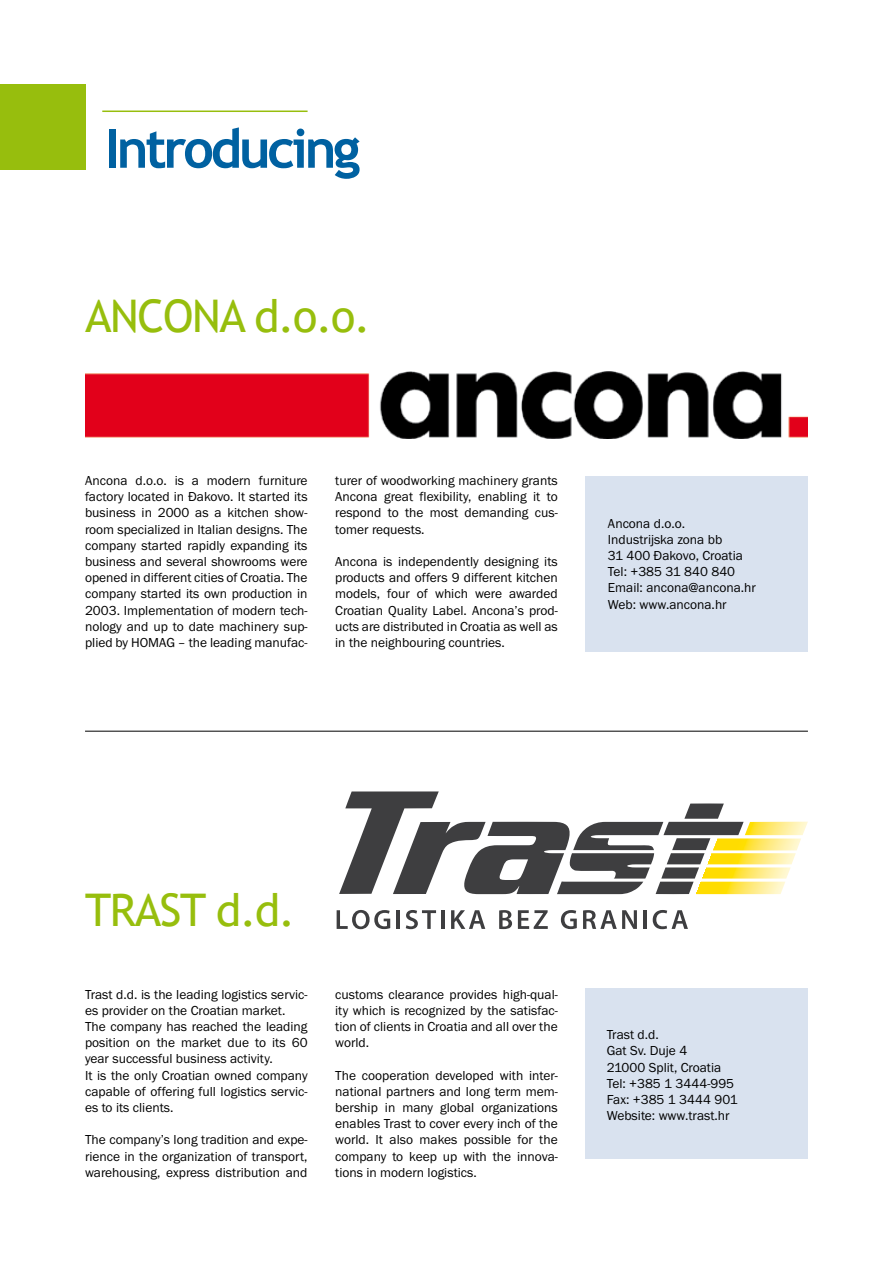
<style>
.page{position:relative;width:893px;height:1263px;background:#fff}
.page>*{position:absolute;margin:0;border:0;box-sizing:border-box;transform-origin:0 0}
.t1{font:700 54px "Trebuchet MS";letter-spacing:-.06em;color:#0061a1}
.t2{font:45px "Trebuchet MS";letter-spacing:-.03em;color:#97be0d}
.t3{font:13.5px/16.2px "Franklin Got Itc TEE";color:#000;text-align:justify}
</style>
<div class="page">
<div style="left:0;top:85px;width:85px;height:85px;background:#97be0d"></div>
<hr style="left:102px;top:111px;width:206px;height:1px;background:#97be0d">
<svg style="left:339px;top:791px;width:469px;height:103px"></svg>
<svg style="left:337px;top:910px;width:53px;height:19px"></svg>
<hr style="left:396px;top:910px;width:4px;height:19px;background:#3e3e40">
<svg style="left:406px;top:910px;width:30px;height:19px"></svg>
<hr style="left:441px;top:910px;width:3px;height:19px;background:#3e3e40">
<svg style="left:451px;top:910px;width:34px;height:19px"></svg>
<svg style="left:499px;top:910px;width:13px;height:19px"></svg>
<svg style="left:518px;top:910px;width:30px;height:19px"></svg>
<svg style="left:561px;top:910px;width:16px;height:19px"></svg>
<svg style="left:583px;top:910px;width:54px;height:19px"></svg>
<hr style="left:644px;top:910px;width:3px;height:19px;background:#3e3e40">
<svg style="left:653px;top:910px;width:35px;height:19px"></svg>
<img style="left:85px;top:371px;width:723px;height:67px">
<div style="left:585px;top:477px;width:223px;height:175px;background:#d9e2ef"></div>
<div style="left:585px;top:988px;width:223px;height:170px;background:#d9e2ef"></div>
<hr style="left:85px;top:731px;width:723px;height:1px;background:#000">
<h1 class="t1" style="left:105px;top:115px;width:257px">Introducing</h1>
<h2 class="t2" style="left:85px;top:289px;width:287px">ANCONA d.o.o.</h2>
<p class="t3" style="left:85px;top:473px;width:224px">Ancona d.o.o. is a modern furniture factory located in Đakovo. It started its business in 2000 as a kitchen show&shy;room specialized in Italian designs. The company started rapidly expanding its business and several showrooms were opened in different cities of Croatia. The company started its own production in 2003. Implementation of modern tech&shy;nology and up to date machinery sup&shy;plied by HOMAG – the leading manufac-</p>
<p class="t3" style="left:335px;top:473px;width:224px">turer of woodworking machinery grants Ancona great flexibility, enabling it to respond to the most demanding cus&shy;tomer requests.</p>
<p class="t3" style="left:335px;top:554px;width:224px">Ancona is independently designing its products and offers 9 different kitchen models, four of which were awarded Croatian Quality Label. Ancona’s prod&shy;ucts are distributed in Croatia as well as in the neighbouring countries.</p>
<p class="t3" style="left:608px;top:515px;width:150px;text-align:left">Ancona d.o.o.<br>Industrijska zona bb<br>31 400 Đakovo, Croatia<br>Tel: +385 31 840 840<br>Email: ancona@ancona.hr<br>Web: www.ancona.hr</p>
<h2 class="t2" style="left:85px;top:883px;width:212px">TRAST d.d.</h2>
<p class="t3" style="left:85px;top:986px;width:224px;text-align:left">Trast d.d. is the leading logistics servic&shy;es provider on the Croatian market.<br>The company has reached the leading position on the market due to its 60 year successful business activity.<br>It is the only Croatian owned company capable of offering full logistics servic&shy;es to its clients.</p>
<p class="t3" style="left:85px;top:1132px;width:224px">The company’s long tradition and expe&shy;rience in the organization of transport, warehousing, express distribution and</p>
<p class="t3" style="left:335px;top:986px;width:224px">customs clearance provides high-qual&shy;ity which is recognized by the satisfac&shy;tion of clients in Croatia and all over the world.</p>
<p class="t3" style="left:335px;top:1067px;width:224px">The cooperation developed with inter&shy;national partners and long term mem&shy;bership in many global organizations enables Trast to cover every inch of the world. It also makes possible for the company to keep up with the innova&shy;tions in modern logistics.</p>
<p class="t3" style="left:607px;top:1027px;width:133px;text-align:left">Trast d.d.<br>Gat Sv. Duje 4<br>21000 Split, Croatia<br>Tel: +385 1 3444-995<br>Fax: +385 1 3444 901<br>Website: www.trast.hr</p>
</div>
